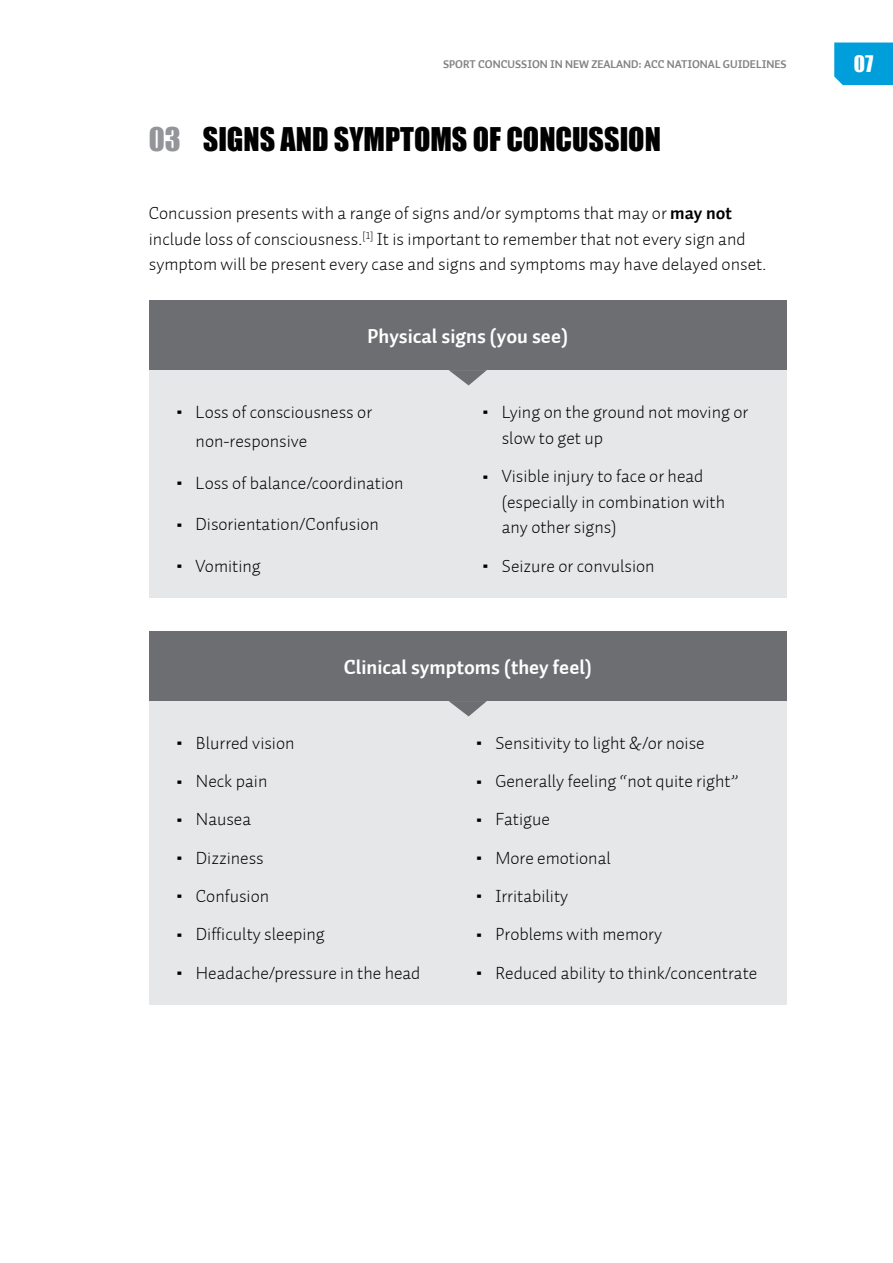
<style>
.page{position:relative;width:893px;height:1263px;background:#fff}
.page>*{position:absolute;margin:0;border:0;box-sizing:border-box;transform-origin:0 0}
.t1{font:30px "Impact";color:#000}
.t2{font:21px "Impact";color:#fff}
.t3{font:20.25px "Auto 1 Bold LF";color:#fff}
.t4{font:18px/25.7px "Auto 1 Light LF";color:#000}
.t5{font:11.25px "Auto 1 Bold LF";color:#808285}
.s1{color:#939598}
.s2{font-family:"Auto 1 Bold LF"}
.s3{font-size:30px}
</style>
<div class="page">
<div style="left:149px;top:370px;width:638px;height:227px;background:#e6e7e8"></div>
<div style="left:149px;top:701px;width:637px;height:304px;background:#e6e7e8"></div>
<div style="left:149px;top:300px;width:638px;height:70px;background:#6d6e71"></div>
<div style="left:149px;top:631px;width:638px;height:70px;background:#6d6e71"></div>
<svg style="left:449px;top:370px;width:38px;height:15px"></svg>
<svg style="left:449px;top:701px;width:38px;height:15px"></svg>
<div style="left:834px;top:43px;width:59px;height:42px;background:#009edb"></div>
<p class="t5" style="left:443px;top:57px;width:345px">SPORT CONCUSSION IN NEW ZEALAND: ACC NATIONAL GUIDELINES</p>
<p class="t2" style="left:854px;top:51px;width:21px">07</p>
<h1 class="t1" style="left:149px;top:121px;width:514px"><span class="s1">03</span> SIGNS AND SYMPTOMS OF CONCUSSION</h1>
<p class="t4" style="left:149px;top:201px;width:619px">Concussion presents with a range of signs and/or symptoms that may or <span class="s2">may not </span>include loss of consciousness.<sup>[1]</sup> It is important to remember that not every sign and symptom will be present every case and signs and symptoms may have delayed onset.</p>
<p class="t3" style="left:368px;top:323px;width:202px">Physical signs (you see)</p>
<p class="t4" style="left:196px;top:397px;width:178px;line-height:29px;text-indent:-21px"><span class="s3">•</span> Loss of consciousness or non-responsive</p>
<p class="t4" style="left:174px;top:470px;width:231px"><span class="s3">•</span> Loss of balance/coordination</p>
<p class="t4" style="left:174px;top:511px;width:206px"><span class="s3">•</span> Disorientation/Confusion</p>
<p class="t4" style="left:174px;top:553px;width:88px"><span class="s3">•</span> Vomiting</p>
<p class="t4" style="left:502px;top:399px;width:248px;text-indent:-21px"><span class="s3">•</span> Lying on the ground not moving or slow to get up</p>
<p class="t4" style="left:502px;top:463px;width:225px;text-indent:-21px"><span class="s3">•</span> Visible injury to face or head (especially in combination with any other signs)</p>
<p class="t4" style="left:480px;top:553px;width:176px"><span class="s3">•</span> Seizure or convulsion</p>
<p class="t3" style="left:344px;top:654px;width:250px">Clinical symptoms (they feel)</p>
<p class="t4" style="left:175px;top:730px;width:121px"><span class="s3">•</span> Blurred vision</p>
<p class="t4" style="left:175px;top:768px;width:94px"><span class="s3">•</span> Neck pain</p>
<p class="t4" style="left:175px;top:807px;width:78px"><span class="s3">•</span> Nausea</p>
<p class="t4" style="left:175px;top:845px;width:91px"><span class="s3">•</span> Dizziness</p>
<p class="t4" style="left:175px;top:883px;width:96px"><span class="s3">•</span> Confusion</p>
<p class="t4" style="left:175px;top:921px;width:152px"><span class="s3">•</span> Difficulty sleeping</p>
<p class="t4" style="left:175px;top:960px;width:247px"><span class="s3">•</span> Headache/pressure in the head</p>
<p class="t4" style="left:474px;top:730px;width:232px"><span class="s3">•</span> Sensitivity to light &amp;/or noise</p>
<p class="t4" style="left:474px;top:768px;width:266px"><span class="s3">•</span> Generally feeling “not quite right”</p>
<p class="t4" style="left:474px;top:807px;width:77px"><span class="s3">•</span> Fatigue</p>
<p class="t4" style="left:474px;top:845px;width:138px"><span class="s3">•</span> More emotional</p>
<p class="t4" style="left:474px;top:883px;width:96px"><span class="s3">•</span> Irritability</p>
<p class="t4" style="left:474px;top:921px;width:190px"><span class="s3">•</span> Problems with memory</p>
<p class="t4" style="left:474px;top:960px;width:285px"><span class="s3">•</span> Reduced ability to think/concentrate</p>
</div>
